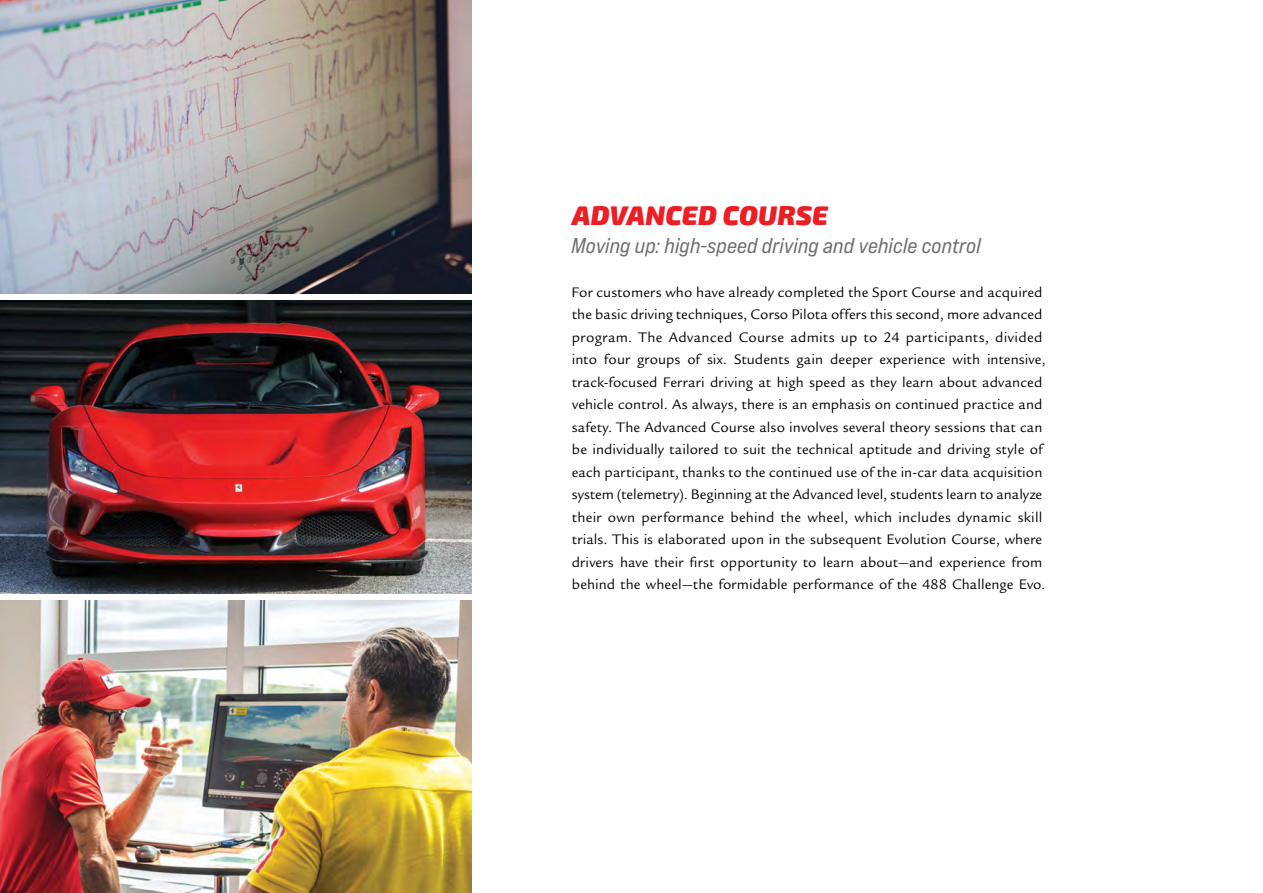
<style>
.page{position:relative;width:1263px;height:893px;background:#fff}
.page>*{position:absolute;margin:0;border:0;box-sizing:border-box;transform-origin:0 0}
.t1{font:italic 900 27px "Exo 2";letter-spacing:.01em;color:#ed1d24}
.t2{font:21.3px "Bebas Neue Pro Exp It";letter-spacing:.01em;color:#6d6e71}
.t3{font:15px/22.5px "Legacy Sans Std";letter-spacing:.01em;color:#000}
</style>
<div class="page">
<img style="left:0;top:600px;width:472px;height:293px">
<img style="left:0;top:300px;width:472px;height:293px">
<img style="left:0;top:0;width:472px;height:294px">
<h1 class="t1" style="left:572px;top:194px;width:257px">ADVANCED COURSE</h1>
<h2 class="t2" style="left:572px;top:233px;width:411px">Moving up: high-speed driving and vehicle control</h2>
<p class="t3" style="left:572px;top:281px;width:475px">For customers who have already completed the Sport Course and acquired the basic driving techniques, Corso Pilota offers this second, more advanced program. The Advanced Course admits up to 24 participants, divided into four groups of six. Students gain deeper experience with intensive, track-focused Ferrari driving at high speed as they learn about advanced vehicle control. As always, there is an emphasis on continued practice and safety. The Advanced Course also involves several theory sessions that can be individually tailored to suit the technical aptitude and driving style of each participant, thanks to the continued use of the in-car data acquisition system (telemetry). Beginning at the Advanced level, students learn to analyze their own performance behind the wheel, which includes dynamic skill trials. This is elaborated upon in the subsequent Evolution Course, where drivers have their first opportunity to learn about—and experience from behind the wheel—the formidable performance of the 488 Challenge Evo.</p>
</div>
